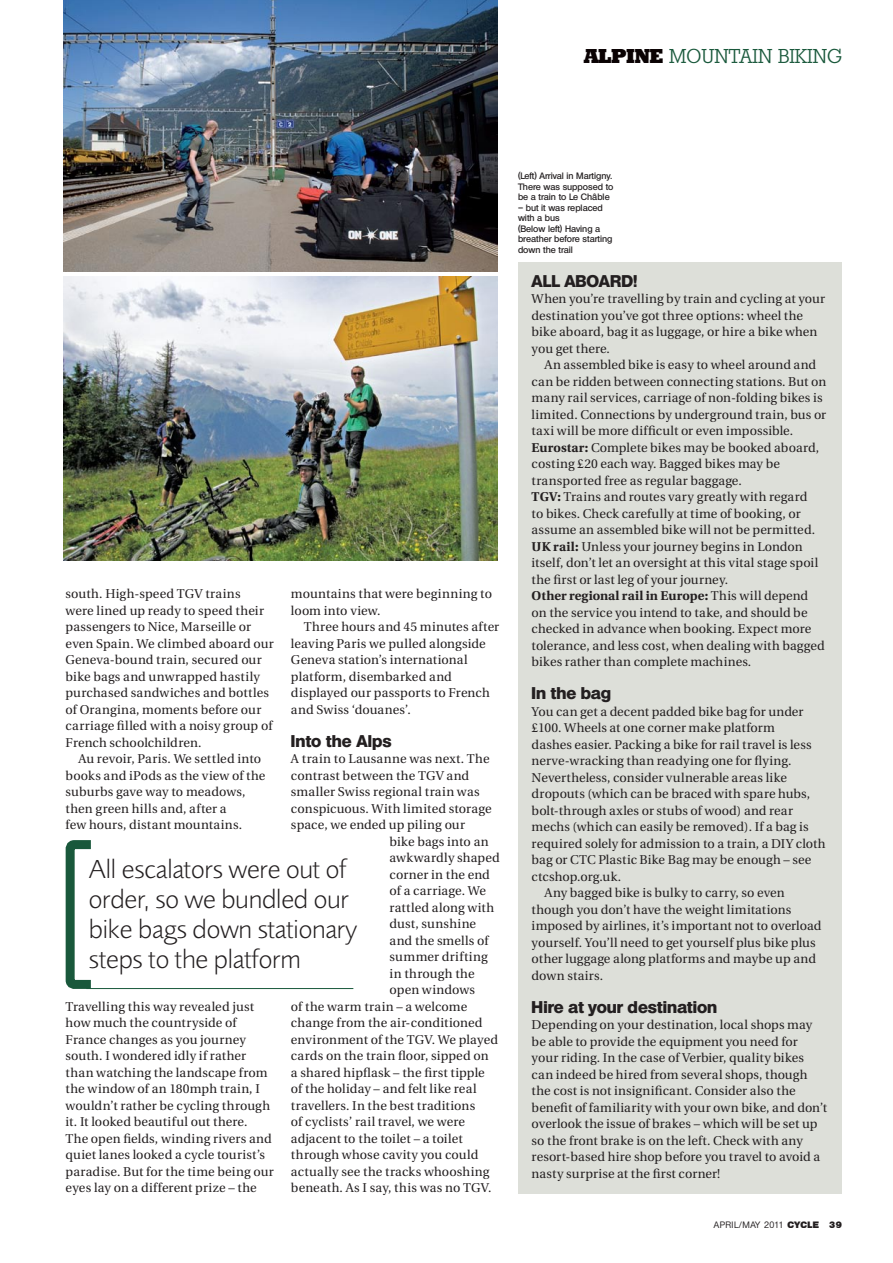
<style>
.page{position:relative;width:893px;height:1263px;background:#fff}
.page>*{position:absolute;margin:0;border:0;box-sizing:border-box;transform-origin:0 0}
.CallOut{font:300 27px/30px "Foundry Sans";letter-spacing:-.02em;color:#231f20}
._1stPara{font:300 19.5px "Stafford";color:#19583b}
._2ndPara{font:800 16.5px "Olympia";letter-spacing:.005em;color:#231f20}
._2ndPara-2{font:12.75px/16.5px "Utopia";letter-spacing:.01em;color:#231f20}
._2ndPara-3{font:12.75px "Utopia";letter-spacing:.035em;color:#231f20}
.Pic_caption{font:600 9px/10.5px "Olympia";color:#231f20}
.t1{font:500 9px "Olympia";letter-spacing:.05em;color:#231f20}
.s1{font-weight:800;color:#0a0203}
.s2{font-weight:700}
.s3{font-weight:800}
</style>
<div class="page">
<div style="left:518px;top:262px;width:324px;height:932px;background:#dddfd9"></div>
<hr style="left:86px;top:988px;width:267px;height:1px;background:#19583b">
<svg style="left:65px;top:840px;width:35px;height:150px"></svg>
<img style="left:64px;top:0;width:434px;height:272px">
<img style="left:64px;top:276px;width:434px;height:285px">
<p class="_1stPara" style="left:584px;top:44px;width:259px"><span class="s1">ALPINE</span> MOUNTAIN BIKING</p>
<p class="_2ndPara-2" style="left:66px;top:586px;width:210px">south. High-speed TGV trains<br>were lined up ready to speed their passengers to Nice, Marseille or even Spain. We climbed aboard our<br>Geneva-bound train, secured our bike bags and unwrapped hastily purchased sandwiches and bottles of Orangina, moments before our carriage filled with a noisy group of<br>French schoolchildren.</p>
<p class="_2ndPara-2" style="left:66px;top:751px;width:201px;text-indent:13px">Au revoir, Paris. We settled into books and iPods as the view of the suburbs gave way to meadows, then green hills and, after a<br>few hours, distant mountains.</p>
<p class="_2ndPara-2" style="left:291px;top:586px;width:203px">mountains that were beginning to loom into view.</p>
<p class="_2ndPara-2" style="left:291px;top:619px;width:210px;text-indent:13px">Three hours and 45 minutes after leaving Paris we pulled alongside<br>Geneva station’s international platform, disembarked and displayed our passports to French and Swiss ‘douanes’.</p>
<p class="_2ndPara" style="left:291px;top:731px;width:102px">Into the Alps</p>
<p class="_2ndPara-2" style="left:291px;top:751px;width:200px">A train to Lausanne was next. The</p>
<p class="_2ndPara-2" style="left:291px;top:767px;width:180px">contrast between the TGV and</p>
<p class="_2ndPara-2" style="left:291px;top:784px;width:190px">smaller Swiss regional train was</p>
<p class="_2ndPara-2" style="left:291px;top:800px;width:202px">conspicuous. With limited storage</p>
<p class="_2ndPara-2" style="left:291px;top:817px;width:176px">space, we ended up piling our</p>
<p class="_2ndPara-2" style="left:390px;top:833px;width:101px">bike bags into an</p>
<p class="_2ndPara-2" style="left:390px;top:850px;width:112px">awkwardly shaped</p>
<p class="_2ndPara-2" style="left:390px;top:866px;width:102px">corner in the end</p>
<p class="_2ndPara-2" style="left:390px;top:883px;width:98px">of a carriage. We</p>
<p class="_2ndPara-2" style="left:390px;top:899px;width:106px">rattled along with</p>
<p class="_2ndPara-2" style="left:390px;top:916px;width:88px">dust, sunshine</p>
<p class="_2ndPara-2" style="left:390px;top:932px;width:101px">and the smells of</p>
<p class="_2ndPara-3" style="left:390px;top:950px;width:100px">summer drifting</p>
<p class="_2ndPara-3" style="left:390px;top:966px;width:87px">in through the</p>
<p class="_2ndPara-2" style="left:390px;top:982px;width:87px">open windows</p>
<p class="_2ndPara-2" style="left:291px;top:998px;width:178px">of the warm train – a welcome</p>
<p class="_2ndPara-2" style="left:291px;top:1015px;width:193px">change from the air-conditioned</p>
<p class="_2ndPara-2" style="left:291px;top:1031px;width:209px">environment of the TGV. We played</p>
<p class="_2ndPara-2" style="left:291px;top:1048px;width:199px">cards on the train floor, sipped on</p>
<p class="_2ndPara-2" style="left:291px;top:1064px;width:195px">a shared hipflask – the first tipple</p>
<p class="_2ndPara-2" style="left:291px;top:1081px;width:187px">of the holiday – and felt like real</p>
<p class="_2ndPara-2" style="left:291px;top:1097px;width:186px">travellers. In the best traditions</p>
<p class="_2ndPara-2" style="left:291px;top:1114px;width:176px">of cyclists’ rail travel, we were</p>
<p class="_2ndPara-2" style="left:291px;top:1130px;width:173px">adjacent to the toilet – a toilet</p>
<p class="_2ndPara-2" style="left:291px;top:1147px;width:189px">through whose cavity you could</p>
<p class="_2ndPara-2" style="left:291px;top:1163px;width:200px">actually see the tracks whooshing</p>
<p class="_2ndPara-2" style="left:291px;top:1180px;width:202px">beneath. As I say, this was no TGV.</p>
<p class="CallOut" style="left:89px;top:854px;width:270px">All escalators were out of order, so we bundled our bike bags down stationary steps to the platform</p>
<p class="_2ndPara-2" style="left:66px;top:998px;width:210px">Travelling this way revealed just how much the countryside of France changes as you journey south. I wondered idly if rather than watching the landscape from the window of an 180mph train, I wouldn’t rather be cycling through it. It looked beautiful out there.<br>The open fields, winding rivers and quiet lanes looked a cycle tourist’s paradise. But for the time being our eyes lay on a different prize – the</p>
<p class="Pic_caption" style="left:518px;top:171px;width:97px">(Left) Arrival in Martigny.<br>There was supposed to be a train to Le Châble</p>
<p class="Pic_caption" style="left:518px;top:202px;width:86px">– but it was replaced with a bus</p>
<p class="Pic_caption" style="left:518px;top:223px;width:96px">(Below left) Having a breather before starting down the trail</p>
<p class="_2ndPara" style="left:532px;top:271px;width:107px">All aboard!</p>
<p class="_2ndPara-2" style="left:532px;top:291px;width:295px">When you’re travelling by train and cycling at your destination you’ve got three options: wheel the bike aboard, bag it as luggage, or hire a bike when you get there.</p>
<p class="_2ndPara-2" style="left:532px;top:357px;width:296px;text-indent:13px">An assembled bike is easy to wheel around and can be ridden between connecting stations. But on many rail services, carriage of non-folding bikes is limited. Connections by underground train, bus or taxi will be more difficult or even impossible.</p>
<p class="_2ndPara-2" style="left:532px;top:439px;width:289px"><span class="s2">Eurostar:</span> Complete bikes may be booked aboard, costing £20 each way. Bagged bikes may be transported free as regular baggage.</p>
<p class="_2ndPara-2" style="left:532px;top:489px;width:285px"><span class="s2">TGV:</span> Trains and routes vary greatly with regard to bikes. Check carefully at time of booking, or assume an assembled bike will not be permitted.</p>
<p class="_2ndPara-2" style="left:532px;top:538px;width:288px"><span class="s2">UK rail:</span> Unless your journey begins in London itself, don’t let an oversight at this vital stage spoil the first or last leg of your journey.</p>
<p class="_2ndPara-2" style="left:532px;top:588px;width:295px"><span class="s2">Other regional rail in Europe:</span> This will depend on the service you intend to take, and should be checked in advance when booking. Expect more tolerance, and less cost, when dealing with bagged bikes rather than complete machines.</p>
<p class="_2ndPara" style="left:532px;top:683px;width:81px">In the bag</p>
<p class="_2ndPara-2" style="left:532px;top:703px;width:295px">You can get a decent padded bike bag for under £100. Wheels at one corner make platform<br>dashes easier. Packing a bike for rail travel is less nerve-wracking than readying one for flying.<br>Nevertheless, consider vulnerable areas like dropouts (which can be braced with spare hubs, bolt-through axles or stubs of wood) and rear mechs (which can easily be removed). If a bag is required solely for admission to a train, a DIY cloth bag or CTC Plastic Bike Bag may be enough – see ctcshop.org.uk.</p>
<p class="_2ndPara-2" style="left:532px;top:885px;width:291px;text-indent:13px">Any bagged bike is bulky to carry, so even though you don’t have the weight limitations imposed by airlines, it’s important not to overload yourself. You’ll need to get yourself plus bike plus other luggage along platforms and maybe up and down stairs.</p>
<p class="_2ndPara" style="left:532px;top:997px;width:187px">Hire at your destination</p>
<p class="_2ndPara-2" style="left:532px;top:1017px;width:297px">Depending on your destination, local shops may be able to provide the equipment you need for your riding. In the case of Verbier, quality bikes can indeed be hired from several shops, though the cost is not insignificant. Consider also the benefit of familiarity with your own bike, and don’t overlook the issue of brakes – which will be set up so the front brake is on the left. Check with any resort-based hire shop before you travel to avoid a nasty surprise at the first corner!</p>
<p class="t1" style="left:714px;top:1219px;width:130px">APRIL/MAY 2011 <span class="s3">CYCLE 39</span></p>
</div>
